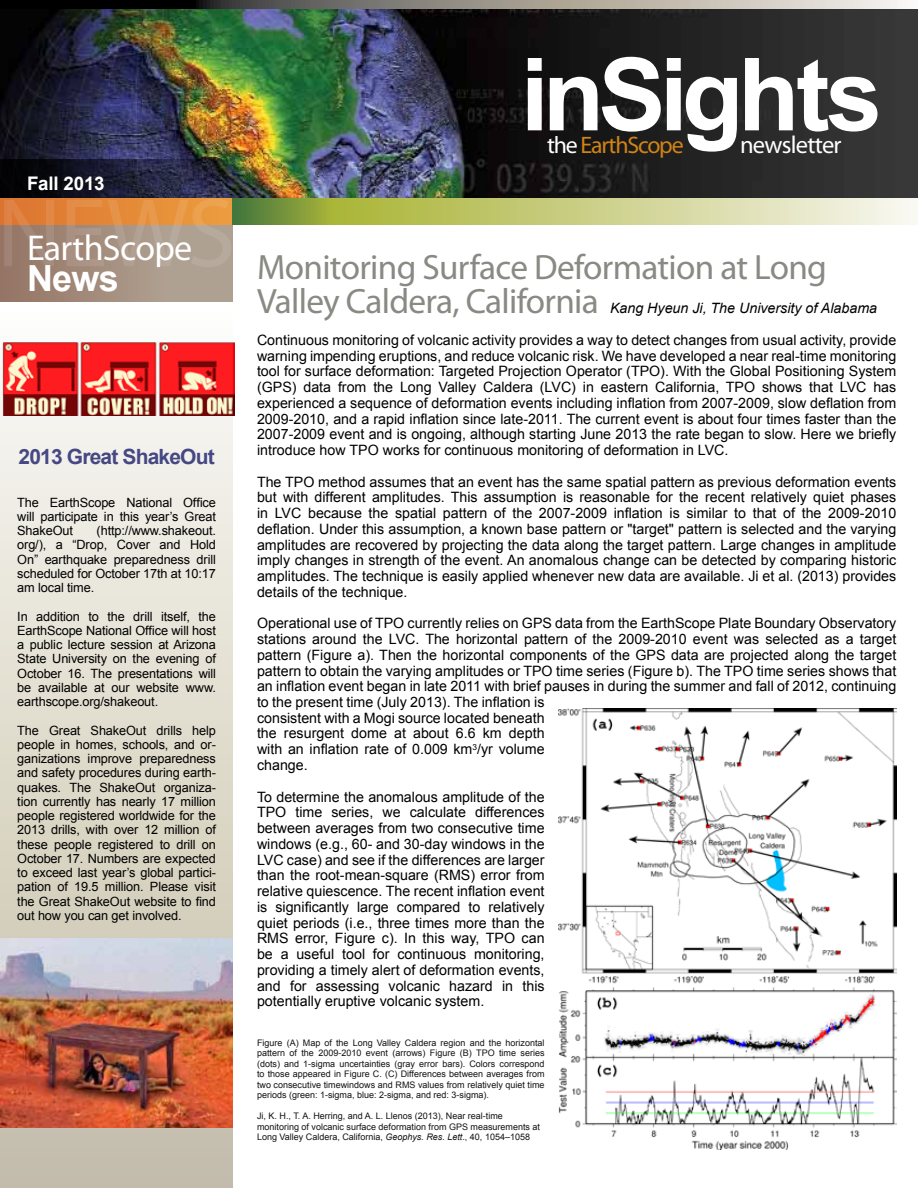
<style>
.page{position:relative;width:918px;height:1188px;background:#fff}
.page>*{position:absolute;margin:0;border:0;box-sizing:border-box;transform-origin:0 0}
.t1{font:700 101.1px "Arial";letter-spacing:-.06em;color:#fff}
.t2{font:98.55px "Myriad Pro";color:#fff}
.t3{font:36px "Myriad Pro";letter-spacing:-.02em;color:#fff}
.t4{font:700 36px "Arial";color:#fff}
.t5{font:35.25px/34.5px "Myriad Pro";letter-spacing:-.02em;color:#898a83}
.t6{font:24.6px "Myriad Pro";letter-spacing:-.03em;color:#fff}
.t7{font:23.85px "Myriad Pro";letter-spacing:-.05em;color:#d18316}
.t8{font:700 21px "Arial";letter-spacing:-.04em;color:#464884}
.t9{font:700 18.75px "Arial";letter-spacing:-.01em;color:#fff}
.t10{font:14.25px/15.8px "Arial";color:#000;text-align:justify}
.t11{font:italic 14.25px "Arial";color:#000}
.t12{font:12.75px/14.2px "Arial";letter-spacing:-.01em;color:#000;text-align:justify}
.t13{font:9px/10.5px "Arial";color:#131313;text-align:justify}
.s1{color:#fff}
.s2{font-style:italic}
</style>
<div class="page">
<svg style="left:0;top:374px;width:233px;height:814px;background:#e0dccf"></svg>
<div style="left:0;top:223px;width:233px;height:79px;background:linear-gradient(to right,#967666,#b4aa9b)"></div>
<div style="left:0;top:198px;width:233px;height:27px;background:linear-gradient(to right,#db7330,#ec9d3e)"></div>
<img style="left:0;top:8px;width:918px;height:190px">
<svg style="left:0;top:0;width:906px;height:8px;background:#7e7a74"></svg>
<svg style="left:0;top:159px;width:233px;height:39px;background:#191b2c"></svg>
<svg style="left:233px;top:198px;width:683px;height:27px;background:#c2ca86"></svg>
<img style="left:558px;top:708px;width:338px;height:442px">
<img style="left:2px;top:341px;width:233px;height:74px">
<img style="left:0;top:939px;width:233px;height:188px">
<h3 class="t9" style="left:27px;top:171px;width:79px">Fall 2013</h3>
<h2 class="t2" style="left:-3px;top:172px;width:240px">NEWS</h2>
<h3 class="t4" style="left:27px;top:255px;width:93px">News</h3>
<h3 class="t3" style="left:27px;top:225px;width:167px">EarthScope</h3>
<h3 class="t8" style="left:19px;top:442px;width:198px">2013 Great ShakeOut</h3>
<p class="t12" style="left:17px;top:495px;width:200px">The EarthScope National Office will participate in this year’s Great ShakeOut</p>
<p class="t12" style="left:17px;top:524px;width:200px;text-indent:79px">(http://www.shakeout. org/), a “Drop, Cover and Hold On” earthquake preparedness drill scheduled for October 17th at 10:17 am local time.</p>
<p class="t12" style="left:17px;top:609px;width:200px">In addition to the drill itself, the EarthScope National Office will host a public lecture session at Arizona State University on the evening of October 16. The presentations will be available at our website www. earthscope.org/shakeout.</p>
<p class="t12" style="left:17px;top:723px;width:200px">The Great ShakeOut drills help people in homes, schools, and or&shy;ganizations improve preparedness and safety procedures during earth&shy;quakes. The ShakeOut organiza&shy;tion currently has nearly 17 million people registered worldwide for the 2013 drills, with over 12 million of these people registered to drill on October 17. Numbers are expected to exceed last year’s global partici&shy;pation of 19.5 million. Please visit the Great ShakeOut website to find out how you can get involved.</p>
<h1 class="t1" style="left:521px;top:27px;width:363px">inSights</h1>
<h3 class="t7" style="left:547px;top:130px;width:138px"><span class="s1">the</span> EarthScope</h3>
<h3 class="t6" style="left:740px;top:129px;width:103px">newsletter</h3>
<h3 class="t5" style="left:257px;top:249px;width:571px">Monitoring Surface Deformation at Long<br>Valley Caldera, California</h3>
<p class="t11" style="left:610px;top:299px;width:269px">Kang Hyeun Ji, The University of Alabama</p>
<p class="t10" style="left:257px;top:332px;width:641px">Continuous monitoring of volcanic activity provides a way to detect changes from usual activity, provide warning impending eruptions, and reduce volcanic risk. We have developed a near real-time monitoring tool for surface deformation: Targeted Projection Operator (TPO). With the Global Positioning System (GPS) data from the Long Valley Caldera (LVC) in eastern California, TPO shows that LVC has experienced a sequence of deformation events including inflation from 2007-2009, slow deflation from 2009-2010, and a rapid inflation since late-2011. The current event is about four times faster than the 2007-2009 event and is ongoing, although starting June 2013 the rate began to slow. Here we briefly introduce how TPO works for continuous monitoring of deformation in LVC.</p>
<p class="t10" style="left:257px;top:474px;width:641px">The TPO method assumes that an event has the same spatial pattern as previous deformation events but with different amplitudes. This assumption is reasonable for the recent relatively quiet phases in LVC because the spatial pattern of the 2007-2009 inflation is similar to that of the 2009-2010 deflation. Under this assumption, a known base pattern or "target" pattern is selected and the varying amplitudes are recovered by projecting the data along the target pattern. Large changes in amplitude imply changes in strength of the event. An anomalous change can be detected by comparing historic amplitudes. The technique is easily applied whenever new data are available. Ji et al. (2013) provides details of the technique.</p>
<p class="t10" style="left:257px;top:616px;width:641px;text-align:left">Operational use of TPO currently relies on GPS data from the EarthScope Plate Boundary Observatory stations around the LVC. The horizontal pattern of the 2009-2010 event was selected as a target pattern (Figure a). Then the horizontal components of the GPS data are projected along the target pattern to obtain the varying amplitudes or TPO time series (Figure b). The TPO time series shows that an inflation event began in late 2011 with brief pauses in during the summer and fall of 2012, continuing to the present time (July 2013). The inflation is<br>consistent with a Mogi source located beneath<br>the resurgent dome at about 6.6 km depth<br>with an inflation rate of 0.009 km<sup>3</sup>/yr volume<br>change.</p>
<p class="t10" style="left:257px;top:789px;width:289px">To determine the anomalous amplitude of the TPO time series, we calculate differences between averages from two consecutive time windows (e.g., 60- and 30-day windows in the LVC case) and see if the differences are larger than the root-mean-square (RMS) error from relative quiescence. The recent inflation event is significantly large compared to relatively quiet periods (i.e., three times more than the RMS error, Figure c). In this way, TPO can be a useful tool for continuous monitoring, providing a timely alert of deformation events, and for assessing volcanic hazard in this potentially eruptive volcanic system.</p>
<p class="t13" style="left:257px;top:1037px;width:289px">Figure (A) Map of the Long Valley Caldera region and the horizontal pattern of the 2009-2010 event (arrows) Figure (B) TPO time series (dots) and 1-sigma uncertainties (gray error bars). Colors correspond to those appeared in Figure C. (C) Differences between averages from two consecutive timewindows and RMS values from relatively quiet time periods (green: 1-sigma, blue: 2-sigma, and red: 3-sigma).</p>
<p class="t13" style="left:257px;top:1111px;width:285px;text-align:left">Ji, K. H., T. A. Herring, and A. L. Llenos (2013), Near real-time monitoring of volcanic surface deformation from GPS measurements at<br>Long Valley Caldera, California, <span class="s2">Geophys. Res. Lett</span>., 40, 1054–1058</p>
</div>
